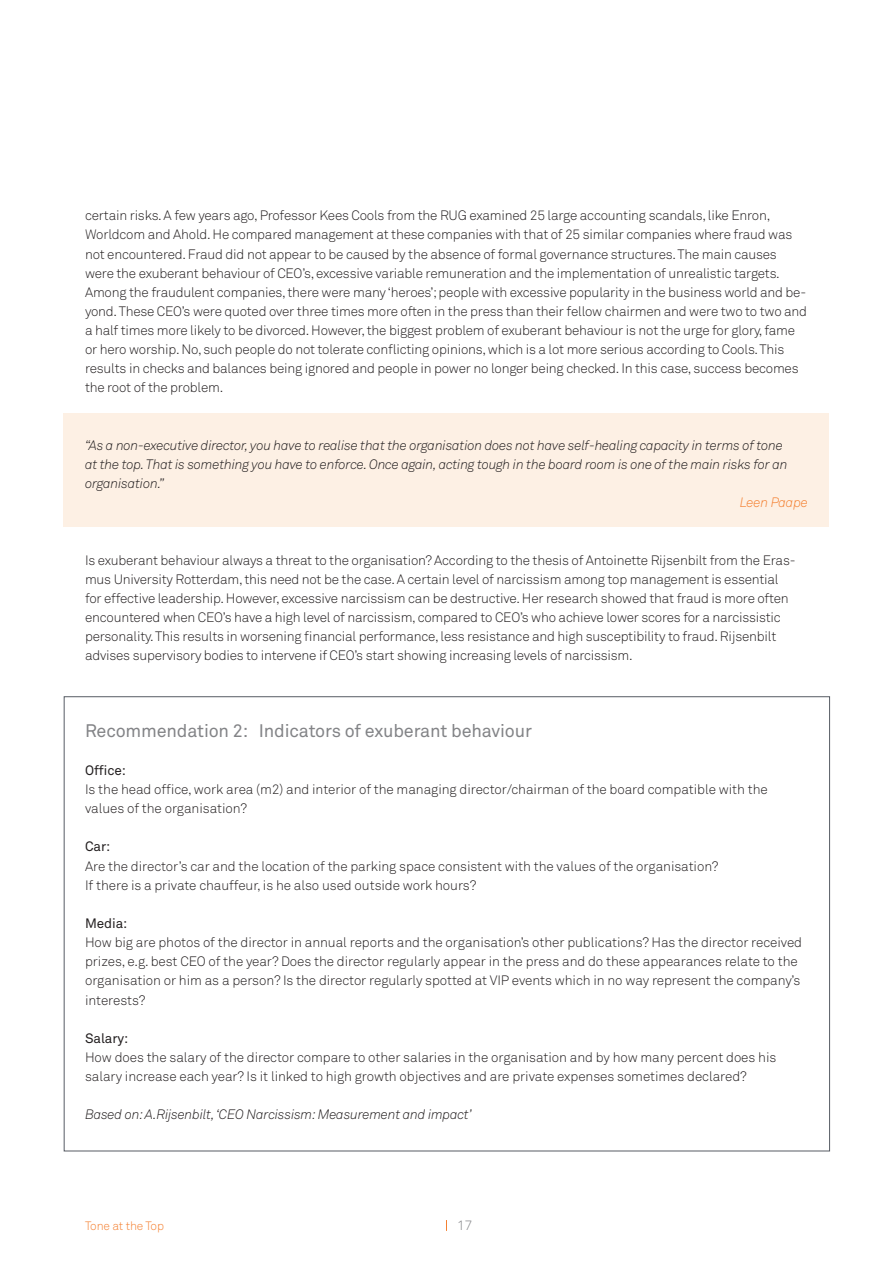
<style>
.page{position:relative;width:893px;height:1263px;background:#fff}
.page>*{position:absolute;margin:0;border:0;box-sizing:border-box;transform-origin:0 0}
.t1{font:18px "Akkurat Pro";letter-spacing:-.01em;color:#838487}
.t2{font:300 13.5px/19.2px "Akkurat";letter-spacing:-.015em;color:#231f20}
.t3{font:italic 13.5px/19.2px "Akkurat Light Pro";letter-spacing:-.015em;color:#231f20}
.t4{font:13.5px "Akkurat Pro";letter-spacing:-.005em;color:#231f20}
.t5{font:italic 13.5px "Akkurat Light Pro";letter-spacing:-.015em;color:#f48031}
.t6{font:300 13.5px "Akkurat";color:#838487}
.t7{font:300 12px "Akkurat";letter-spacing:-.01em;color:#f48031}
</style>
<div class="page">
<div style="left:64px;top:414px;width:765px;height:113px;background:#fdf0e4"></div>
<p class="t2" style="left:85px;top:206px;width:724px">certain risks. A few years ago, Professor Kees Cools from the RUG examined 25 large accounting scandals, like Enron, Worldcom and Ahold. He compared management at these companies with that of 25 similar companies where fraud was not encountered. Fraud did not appear to be caused by the absence of formal governance structures. The main causes were the exuberant behaviour of CEO’s, excessive variable remuneration and the implementation of unrealistic targets.<br>Among the fraudulent companies, there were many ‘heroes’; people with excessive popularity in the business world and be&shy;yond. These CEO’s were quoted over three times more often in the press than their fellow chairmen and were two to two and a half times more likely to be divorced. However, the biggest problem of exuberant behaviour is not the urge for glory, fame or hero worship. No, such people do not tolerate conflicting opinions, which is a lot more serious according to Cools. This results in checks and balances being ignored and people in power no longer being checked. In this case, success becomes the root of the problem.</p>
<p class="t3" style="left:85px;top:436px;width:704px">“As a non-executive director, you have to realise that the organisation does not have self-healing capacity in terms of tone at the top. That is something you have to enforce. Once again, acting tough in the board room is one of the main risks for an organisation.”</p>
<p class="t5" style="left:740px;top:494px;width:69px">Leen Paape</p>
<p class="t2" style="left:85px;top:550px;width:712px">Is exuberant behaviour always a threat to the organisation? According to the thesis of Antoinette Rijsenbilt from the Eras&shy;mus University Rotterdam, this need not be the case. A certain level of narcissism among top management is essential for effective leadership. However, excessive narcissism can be destructive. Her research showed that fraud is more often encountered when CEO’s have a high level of narcissism, compared to CEO’s who achieve lower scores for a narcissistic personality. This results in worsening financial performance, less resistance and high susceptibility to fraud. Rijsenbilt advises supervisory bodies to intervene if CEO’s start showing increasing levels of narcissism.</p>
<h1 class="t1" style="left:85px;top:720px;width:448px">Recommendation 2: Indicators of exuberant behaviour</h1>
<p class="t4" style="left:85px;top:762px;width:42px">Office:</p>
<p class="t2" style="left:85px;top:779px;width:684px">Is the head office, work area (m2) and interior of the managing director/chairman of the board compatible with the values of the organisation?</p>
<p class="t4" style="left:85px;top:839px;width:27px">Car:</p>
<p class="t2" style="left:85px;top:856px;width:635px">Are the director’s car and the location of the parking space consistent with the values of the organisation?<br>If there is a private chauffeur, is he also used outside work hours?</p>
<p class="t4" style="left:85px;top:915px;width:44px">Media:</p>
<p class="t2" style="left:85px;top:932px;width:719px">How big are photos of the director in annual reports and the organisation’s other publications? Has the director received prizes, e.g. best CEO of the year? Does the director regularly appear in the press and do these appearances relate to the organisation or him as a person? Is the director regularly spotted at VIP events which in no way represent the company’s interests?</p>
<p class="t4" style="left:85px;top:1030px;width:45px">Salary:</p>
<p class="t2" style="left:85px;top:1047px;width:693px">How does the salary of the director compare to other salaries in the organisation and by how many percent does his salary increase each year? Is it linked to high growth objectives and are private expenses sometimes declared?</p>
<p class="t3" style="left:85px;top:1105px;width:388px">Based on: A.Rijsenbilt, ‘CEO Narcissism: Measurement and impact’</p>
<p class="t7" style="left:85px;top:1218px;width:80px">Tone at the Top</p>
<p class="t6" style="left:457px;top:1217px;width:17px">17</p>
</div>
